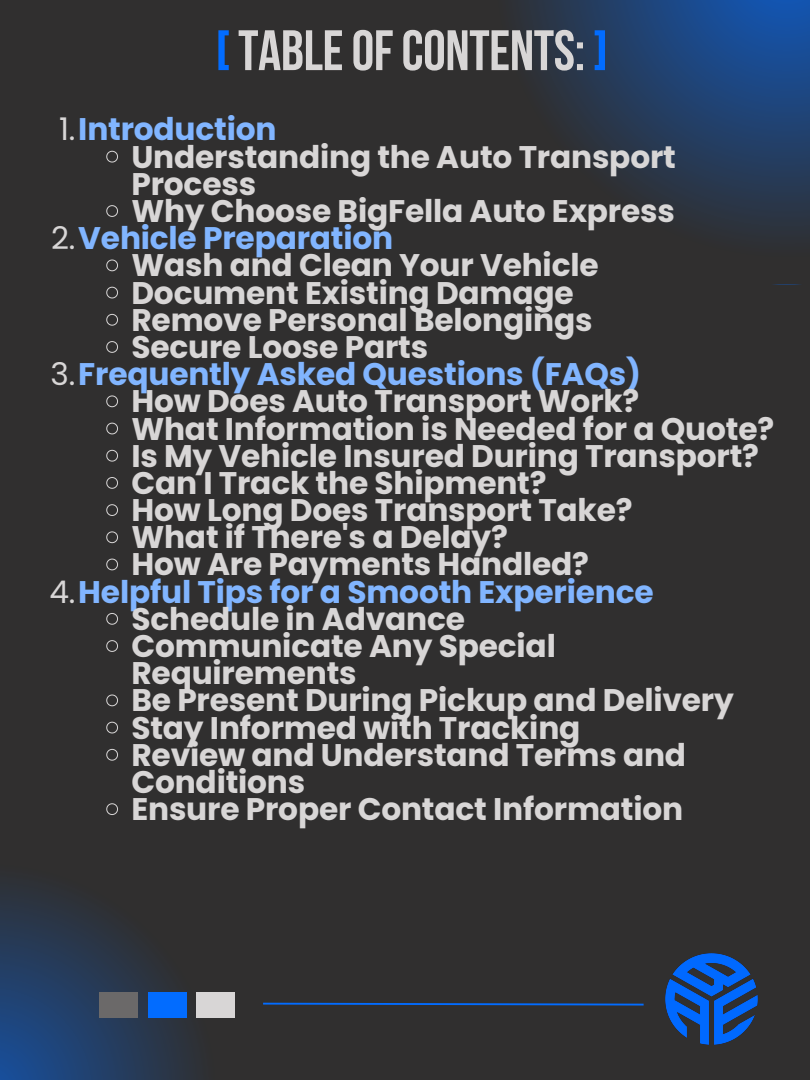
<style>
.page{position:relative;width:810px;height:1080px;background:#302f2f}
.page>*{position:absolute;margin:0;border:0;box-sizing:border-box;transform-origin:0 0}
.t1{font:700 56.88px "Bebas Neue";letter-spacing:-.005em;color:#d8d6d6}
.t2{font:700 31.25px/27.2px "Poppins";letter-spacing:-.005em;color:#d8d6d6}
.t3{font:700 31.25px "Poppins";letter-spacing:-.005em;color:#81b5ff}
.s1{color:#026cff}
.s2{font-weight:400;color:#d8d6d6}
</style>
<div class="page">
<svg style="left:263px;top:1002px;width:381px;height:4px"></svg>
<svg style="left:0;top:886px;width:235px;height:194px"></svg>
<div style="left:148px;top:992px;width:39px;height:25px;background:#026cff"></div>
<div style="left:196px;top:992px;width:39px;height:25px;background:#d8d6d6"></div>
<div style="left:100px;top:992px;width:38px;height:25px;background:#6b6969"></div>
<svg style="left:519px;top:0;width:291px;height:236px"></svg>
<svg style="left:106px;top:151px;width:12px;height:12px"></svg>
<svg style="left:106px;top:205px;width:12px;height:12px"></svg>
<svg style="left:106px;top:259px;width:12px;height:12px"></svg>
<svg style="left:106px;top:287px;width:12px;height:12px"></svg>
<svg style="left:106px;top:314px;width:12px;height:12px"></svg>
<svg style="left:106px;top:341px;width:12px;height:12px"></svg>
<svg style="left:106px;top:395px;width:12px;height:12px"></svg>
<svg style="left:106px;top:423px;width:12px;height:11px"></svg>
<svg style="left:106px;top:450px;width:12px;height:12px"></svg>
<svg style="left:106px;top:477px;width:12px;height:12px"></svg>
<svg style="left:106px;top:504px;width:12px;height:12px"></svg>
<svg style="left:106px;top:531px;width:12px;height:12px"></svg>
<svg style="left:106px;top:559px;width:12px;height:11px"></svg>
<svg style="left:106px;top:613px;width:12px;height:12px"></svg>
<svg style="left:106px;top:640px;width:12px;height:12px"></svg>
<svg style="left:106px;top:694px;width:12px;height:12px"></svg>
<svg style="left:106px;top:722px;width:12px;height:12px"></svg>
<svg style="left:106px;top:749px;width:12px;height:12px"></svg>
<svg style="left:106px;top:803px;width:12px;height:12px"></svg>
<img style="left:665px;top:953px;width:93px;height:92px">
<p class="t1" style="left:216px;top:27px;width:393px"><span class="s1">[</span>TABLEOFCONTENTS: <span class="s1">]</span></p>
<h1 class="t3" style="left:59px;top:108px;width:219px"><span class="s2">1.</span>Introduction</h1>
<p class="t2" style="left:131px;top:143px;width:546px">Understanding the Auto Transport<br>Process</p>
<p class="t2" style="left:131px;top:198px;width:545px">Why Choose BigFella Auto Express</p>
<p class="t3" style="left:51px;top:216px;width:344px"><span class="s2">2.</span>Vehicle Preparation</p>
<p class="t2" style="left:131px;top:252px;width:469px">Wash and Clean Your Vehicle</p>
<p class="t2" style="left:131px;top:279px;width:444px">Document Existing Damage</p>
<p class="t2" style="left:131px;top:306px;width:463px">Remove Personal Belongings</p>
<p class="t2" style="left:131px;top:333px;width:298px">Secure Loose Parts</p>
<p class="t3" style="left:51px;top:352px;width:592px"><span class="s2">3.</span>Frequently Asked Questions (FAQs)</p>
<p class="t2" style="left:131px;top:388px;width:510px">How Does Auto Transport Work?</p>
<p class="t2" style="left:131px;top:415px;width:644px">What Information is Needed for a Quote?</p>
<p class="t2" style="left:131px;top:442px;width:629px">Is My Vehicle Insured During Transport?</p>
<p class="t2" style="left:131px;top:469px;width:417px">Can I Track the Shipment?</p>
<p class="t2" style="left:131px;top:497px;width:503px">How Long Does Transport Take?</p>
<p class="t2" style="left:131px;top:524px;width:378px">What if There's a Delay?</p>
<p class="t2" style="left:131px;top:551px;width:459px">How Are Payments Handled?</p>
<p class="t3" style="left:49px;top:570px;width:606px"><span class="s2">4.</span>Helpful Tips for a Smooth Experience</p>
<p class="t2" style="left:131px;top:605px;width:335px">Schedule in Advance</p>
<p class="t2" style="left:131px;top:633px;width:426px">Communicate Any Special<br>Requirements</p>
<p class="t2" style="left:131px;top:687px;width:604px">Be Present During Pickup and Delivery</p>
<p class="t2" style="left:131px;top:714px;width:450px">Stay Informed with Tracking</p>
<p class="t2" style="left:131px;top:741px;width:556px">Review and Understand Terms and<br>Conditions</p>
<p class="t2" style="left:131px;top:796px;width:553px">Ensure Proper Contact Information</p>
</div>
